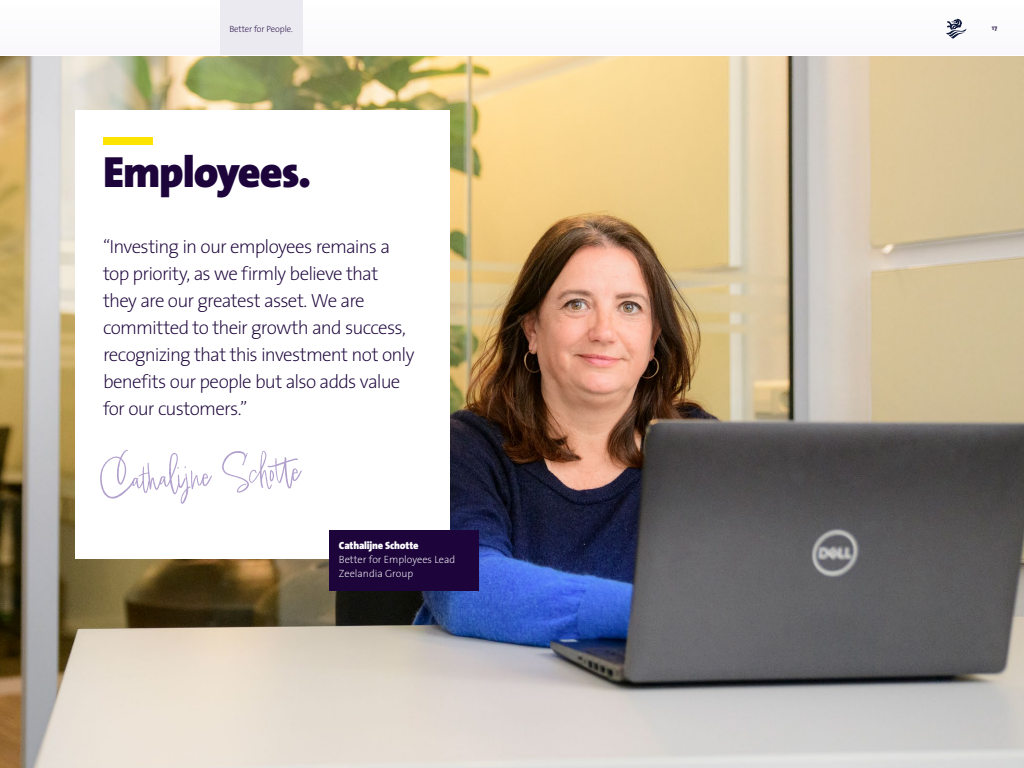
<style>
.page{position:relative;width:1024px;height:768px;background:#fff}
.page>*{position:absolute;margin:0;border:0;box-sizing:border-box;transform-origin:0 0}
.t1{font:60.6px "Audrielle No 2";color:#b2a0cd}
.t2{font:900 44px "The Sans";letter-spacing:-.025em;color:#1d053c}
.t3{font:200 19px/27px "The Sans";letter-spacing:-.04em;color:#1d053c}
.t4{font:200 10.5px/14px "The Sans";color:#fff}
.t5{font:900 10.5px "The Sans";letter-spacing:-.02em;color:#fff}
.t6{font:200 9px "The Sans";letter-spacing:-.01em;color:#1d053c}
.t7{font:900 7px "The Sans";color:#1d053c}
</style>
<div class="page">
<img style="left:0;top:56px;width:1024px;height:712px">
<div style="left:76px;top:110px;width:374px;height:448px;background:#fff"></div>
<div style="left:103px;top:138px;width:49px;height:7px;background:#ffe400"></div>
<div style="left:329px;top:530px;width:149px;height:61px;background:#1d053c"></div>
<div style="left:0;top:0;width:1024px;height:55px;background:#fcfbfd"></div>
<svg style="left:946px;top:19px;width:21px;height:20px"></svg>
<div style="left:220px;top:0;width:82px;height:55px;background:#ebeaf1"></div>
<p class="t6" style="left:229px;top:21px;width:65px">Better for People.</p>
<h2 class="t2" style="left:103px;top:135px;width:210px">Employees.</h2>
<p class="t3" style="left:103px;top:232px;width:313px">“Investing in our employees remains a top priority, as we firmly believe that they are our greatest asset. We are committed to their growth and success, recognizing that this investment not only benefits our people but also adds value for our customers.”</p>
<h1 class="t1" style="left:97px;top:438px;width:203px;rotate:-3deg">Cathalijne Schott e</h1>
<p class="t5" style="left:339px;top:536px;width:81px">Cathalijne Schotte</p>
<p class="t4" style="left:339px;top:552px;width:118px">Better for Employees Lead<br>Zeelandia Group</p>
<p class="t7" style="left:992px;top:21px;width:7px">17</p>
</div>
